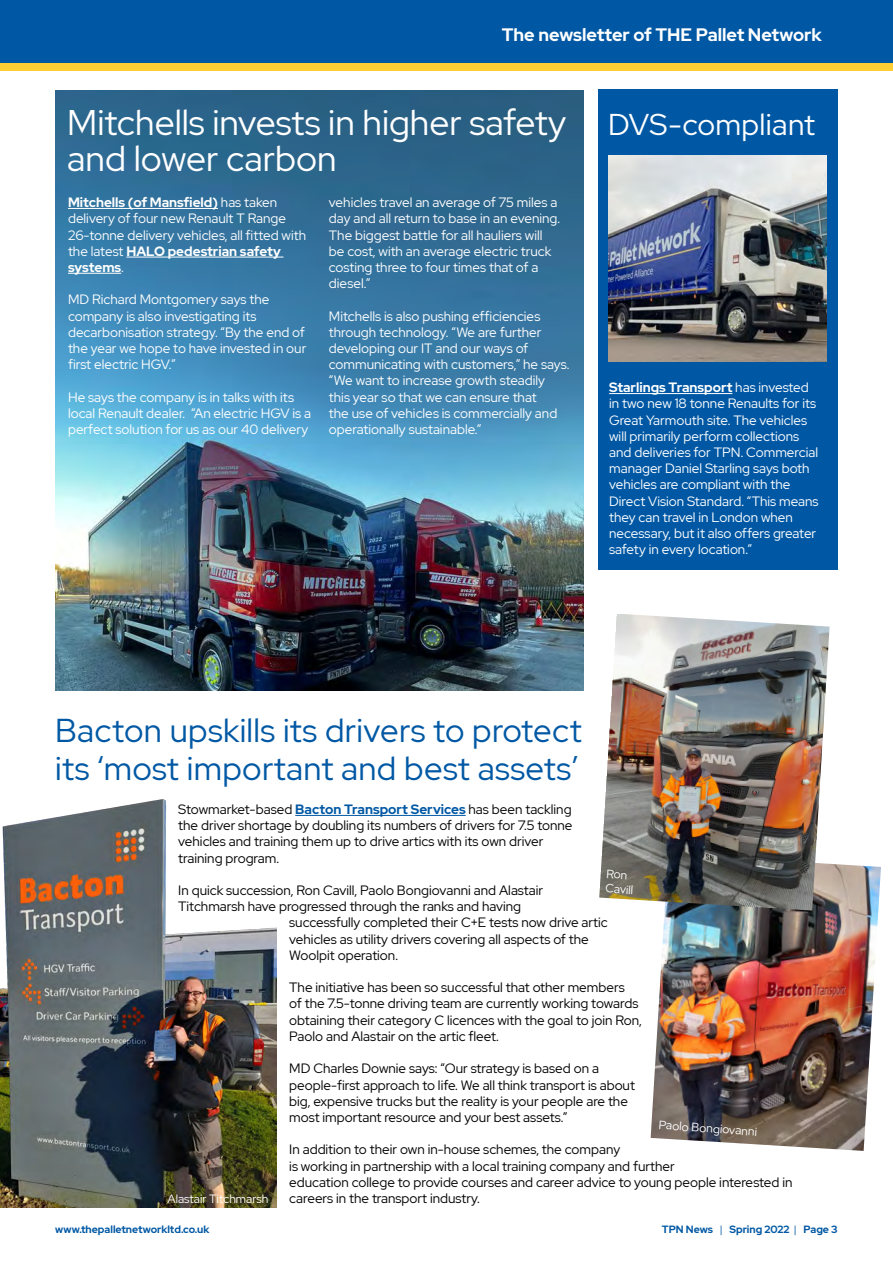
<style>
.page{position:relative;width:893px;height:1263px;background:#fff}
.page>*{position:absolute;margin:0;border:0;box-sizing:border-box;transform-origin:0 0}
.Name{font:35.55px/36px "Red Hat Display";color:#fff}
.Name-2{font:33px/37.5px "Red Hat Display";letter-spacing:.01em;color:#0058a4}
.Name-3{font:30px "Red Hat Display";letter-spacing:.01em;color:#fff}
.Job_Title{font:700 18px "Red Hat Display";color:#fff}
.Name-4{font:13.5px/16.2px "Red Hat Display";color:#fff}
.Name-5{font:13.5px/16.2px "Red Hat Display";color:#000}
.Name-6{font:12px "Red Hat Display";color:#fff}
.Name-7{font:700 10.5px "Red Hat Display";color:#0058a4}
.s1{font-weight:700}
.s2{font-weight:700;color:#0058a4}
.s3{font-weight:400}
</style>
<div class="page">
<img style="left:55px;top:91px;width:529px;height:599px">
<div style="left:0;top:61px;width:893px;height:9px;background:#ffce35"></div>
<hr style="left:295px;top:815px;width:171px;height:1px;background:#0058a4">
<hr style="left:68px;top:208px;width:150px;height:1px;background:#fff">
<hr style="left:126px;top:257px;width:157px;height:1px;background:#fff">
<hr style="left:68px;top:273px;width:53px;height:1px;background:#fff">
<div style="left:0;top:0;width:893px;height:62px;background:#0058a4"></div>
<div style="left:598px;top:89px;width:240px;height:481px;background:#0058a4"></div>
<hr style="left:609px;top:393px;width:123px;height:1px;background:#fff">
<img style="left:609px;top:155px;width:218px;height:206px">
<img style="left:0;top:799px;width:277px;height:409px">
<img style="left:651px;top:863px;width:230px;height:288px">
<img style="left:599px;top:614px;width:231px;height:296px">
<svg style="left:607px;top:869px;width:20px;height:10px"></svg>
<p class="Job_Title" style="left:502px;top:23px;width:321px">The newsletter of THE Pallet Network</p>
<p class="Name" style="left:67px;top:104px;width:501px">Mitchells invests in higher safety and lower carbon</p>
<p class="Name-4" style="left:68px;top:194px;width:240px"><span class="s1">Mitchells (of Mansfield)</span> has taken delivery of four new Renault T Range<br>26-tonne delivery vehicles, all fitted with the latest <span class="s1">HALO pedestrian safety systems</span>.</p>
<p class="Name-4" style="left:68px;top:291px;width:240px">MD Richard Montgomery says the company is also investigating its decarbonisation strategy. “By the end of the year we hope to have invested in our first electric HGV.”</p>
<p class="Name-4" style="left:68px;top:388px;width:244px">He says the company is in talks with its local Renault dealer. “An electric HGV is a perfect solution for us as our 40 delivery</p>
<p class="Name-4" style="left:329px;top:194px;width:233px">vehicles travel an average of 75 miles a day and all return to base in an evening.<br>The biggest battle for all hauliers will be cost, with an average electric truck costing three to four times that of a diesel.”</p>
<p class="Name-4" style="left:329px;top:307px;width:242px">Mitchells is also pushing efficiencies through technology. “We are further developing our IT and our ways of communicating with customers,” he says. “We want to increase growth steadily this year so that we can ensure that<br>the use of vehicles is commercially and operationally sustainable.”</p>
<p class="Name-3" style="left:608px;top:105px;width:209px">DVS-compliant</p>
<p class="Name-4" style="left:609px;top:379px;width:211px"><span class="s1">Starlings Transport</span> has invested in two new 18 tonne Renaults for its Great Yarmouth site. The vehicles will primarily perform collections and deliveries for TPN. Commercial manager Daniel Starling says both vehicles are compliant with the Direct Vision Standard. “This means they can travel in London when necessary, but it also offers greater safety in every location.”</p>
<p class="Name-2" style="left:55px;top:711px;width:528px">Bacton upskills its drivers to protect its ‘most important and best assets’</p>
<p class="Name-5" style="left:178px;top:801px;width:396px">Stowmarket-based <span class="s2">Bacton Transport Services</span> has been tackling the driver shortage by doubling its numbers of drivers for 7.5 tonne vehicles and training them up to drive artics with its own driver training program.</p>
<p class="Name-5" style="left:178px;top:882px;width:366px">In quick succession, Ron Cavill, Paolo Bongiovanni and Alastair</p>
<p class="Name-5" style="left:178px;top:898px;width:344px">Titchmarsh have progressed through the ranks and having</p>
<p class="Name-5" style="left:289px;top:914px;width:320px">successfully completed their C+E tests now drive artic</p>
<p class="Name-5" style="left:289px;top:930px;width:301px">vehicles as utility drivers covering all aspects of the</p>
<p class="Name-5" style="left:289px;top:947px;width:110px">Woolpit operation.</p>
<p class="Name-5" style="left:289px;top:979px;width:354px">The initiative has been so successful that other members<br>of the 7.5-tonne driving team are currently working towards obtaining their category C licences with the goal to join Ron, Paolo and Alastair on the artic fleet.</p>
<p class="Name-5" style="left:289px;top:1060px;width:347px">MD Charles Downie says: “Our strategy is based on a people-first approach to life. We all think transport is about big, expensive trucks but the reality is your people are the most important resource and your best assets.”</p>
<p class="Name-5" style="left:289px;top:1141px;width:505px">In addition to their own in-house schemes, the company<br>is working in partnership with a local training company and further<br>education college to provide courses and career advice to young people interested in careers in the transport industry.</p>
<p class="Name-6" style="left:606px;top:880px;width:29px;rotate:4deg">Cavill</p>
<p class="Name-6" style="left:659px;top:1117px;width:100px;rotate:4deg">Paolo Bongiovanni</p>
<p class="Name-6" style="left:168px;top:1191px;width:102px">Alastair Titchmarsh</p>
<p class="Name-7" style="left:55px;top:1223px;width:156px">www.thepalletnetworkltd.co.uk</p>
<p class="Name-7" style="left:662px;top:1223px;width:177px">TPN News <span class="s3">|</span> Spring 2022 <span class="s3">|</span> Page 3</p>
</div>
